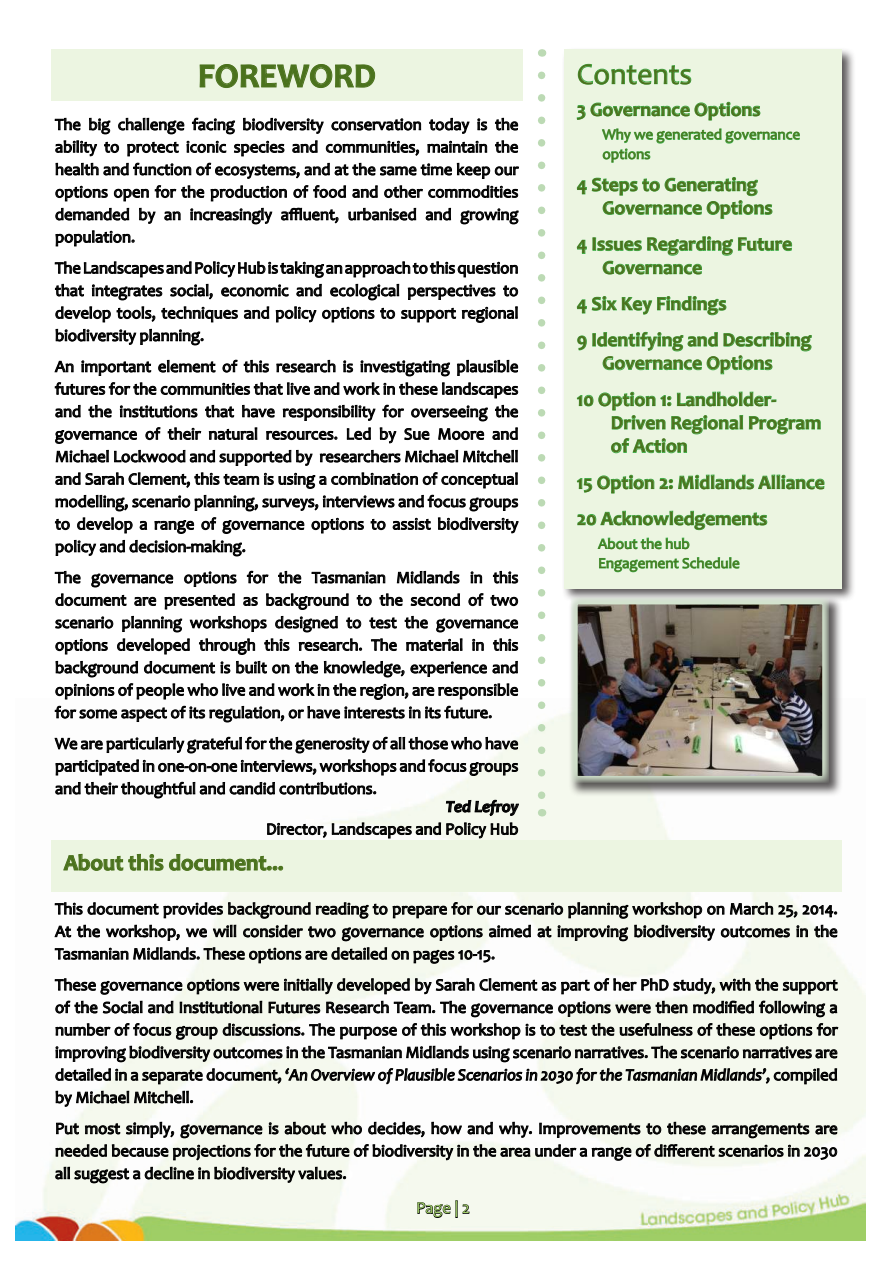
<style>
.page{position:relative;width:893px;height:1263px;background:#fff}
.page>*{position:absolute;margin:0;border:0;box-sizing:border-box;transform-origin:0 0}
.t1{font:700 34.5px "Candara";color:#4b721d}
.t2{font:30px "Candara";color:#4b721d}
.t3{font:700 22.5px "Candara";color:#4b721d}
.t4{font:700 19.5px/23.4px "Candara";color:#4b721d}
.t5{font:16.5px/22.5px "Candara";color:#000;text-align:justify}
.t6{font:italic 700 16.5px "Candara";color:#000}
.t7{font:16.5px "Candara";color:#a0cf67}
.t8{font:15px/19.5px "Candara";color:#4b721d}
.s1{font-style:italic}
</style>
<div class="page">
<img style="left:16px;top:704px;width:849px;height:537px">
<svg style="left:417px;top:1200px;width:53px;height:18px"></svg>
<svg style="left:54px;top:117px;width:465px;height:62px"></svg>
<svg style="left:55px;top:185px;width:464px;height:62px"></svg>
<svg style="left:54px;top:261px;width:464px;height:17px"></svg>
<svg style="left:55px;top:284px;width:463px;height:39px"></svg>
<svg style="left:55px;top:329px;width:149px;height:17px"></svg>
<svg style="left:54px;top:359px;width:464px;height:85px"></svg>
<svg style="left:55px;top:450px;width:258px;height:16px"></svg>
<svg style="left:320px;top:450px;width:198px;height:13px"></svg>
<svg style="left:55px;top:472px;width:464px;height:62px"></svg>
<svg style="left:55px;top:540px;width:191px;height:17px"></svg>
<svg style="left:247px;top:570px;width:22px;height:14px"></svg>
<svg style="left:278px;top:571px;width:23px;height:13px"></svg>
<svg style="left:311px;top:571px;width:75px;height:13px"></svg>
<svg style="left:397px;top:571px;width:63px;height:13px"></svg>
<svg style="left:470px;top:571px;width:12px;height:12px"></svg>
<svg style="left:493px;top:571px;width:25px;height:13px"></svg>
<svg style="left:54px;top:571px;width:183px;height:39px"></svg>
<svg style="left:243px;top:597px;width:15px;height:9px"></svg>
<svg style="left:266px;top:593px;width:83px;height:17px"></svg>
<svg style="left:356px;top:595px;width:16px;height:11px"></svg>
<svg style="left:379px;top:593px;width:24px;height:13px"></svg>
<svg style="left:410px;top:593px;width:50px;height:13px"></svg>
<svg style="left:468px;top:593px;width:16px;height:13px"></svg>
<svg style="left:490px;top:595px;width:28px;height:11px"></svg>
<svg style="left:369px;top:617px;width:28px;height:12px"></svg>
<svg style="left:55px;top:616px;width:307px;height:39px"></svg>
<svg style="left:371px;top:638px;width:26px;height:13px"></svg>
<svg style="left:404px;top:616px;width:114px;height:35px"></svg>
<svg style="left:54px;top:661px;width:464px;height:62px"></svg>
<svg style="left:54px;top:736px;width:465px;height:80px"></svg>
<svg style="left:267px;top:822px;width:251px;height:17px"></svg>
<svg style="left:54px;top:902px;width:784px;height:39px"></svg>
<svg style="left:54px;top:947px;width:441px;height:17px"></svg>
<svg style="left:54px;top:978px;width:784px;height:39px"></svg>
<svg style="left:55px;top:1023px;width:783px;height:39px"></svg>
<svg style="left:55px;top:1068px;width:782px;height:16px"></svg>
<svg style="left:55px;top:1090px;width:138px;height:17px"></svg>
<svg style="left:56px;top:1122px;width:23px;height:12px"></svg>
<svg style="left:85px;top:1121px;width:89px;height:17px"></svg>
<svg style="left:180px;top:1121px;width:182px;height:17px"></svg>
<svg style="left:368px;top:1121px;width:57px;height:16px"></svg>
<svg style="left:431px;top:1121px;width:62px;height:14px"></svg>
<svg style="left:499px;top:1121px;width:33px;height:17px"></svg>
<svg style="left:539px;top:1122px;width:122px;height:16px"></svg>
<svg style="left:667px;top:1121px;width:39px;height:14px"></svg>
<svg style="left:712px;top:1123px;width:126px;height:15px"></svg>
<svg style="left:55px;top:1144px;width:782px;height:39px"></svg>
<svg style="left:538px;top:75px;width:7px;height:726px"></svg>
<div style="left:562px;top:47px;width:294px;height:556px;background:#231f20;opacity:.75"></div>
<div style="left:564px;top:49px;width:278px;height:539px;background:#ecf5e1"></div>
<svg style="left:578px;top:64px;width:113px;height:21px"></svg>
<svg style="left:576px;top:102px;width:185px;height:19px"></svg>
<svg style="left:602px;top:128px;width:198px;height:35px"></svg>
<svg style="left:577px;top:177px;width:196px;height:42px"></svg>
<svg style="left:577px;top:236px;width:215px;height:39px"></svg>
<svg style="left:577px;top:296px;width:150px;height:20px"></svg>
<svg style="left:577px;top:332px;width:235px;height:43px"></svg>
<svg style="left:577px;top:391px;width:244px;height:62px"></svg>
<svg style="left:577px;top:474px;width:248px;height:20px"></svg>
<svg style="left:577px;top:510px;width:190px;height:20px"></svg>
<svg style="left:597px;top:537px;width:93px;height:12px"></svg>
<svg style="left:599px;top:557px;width:141px;height:15px"></svg>
<div style="left:568px;top:595px;width:275px;height:202px;background:#231f20;opacity:.75"></div>
<img style="left:579px;top:605px;width:242px;height:170px">
<div style="left:571px;top:597px;width:258px;height:186px;border:7px solid #d8e9d2"></div>
<div style="left:51px;top:49px;width:472px;height:51px;background:#ecf5e1"></div>
<svg style="left:199px;top:64px;width:176px;height:24px"></svg>
<div style="left:51px;top:841px;width:791px;height:51px;background:#ecf5e1"></div>
<svg style="left:63px;top:854px;width:220px;height:17px"></svg>
<h1 class="t1" style="left:198px;top:54px;width:180px">FOREWORD</h1>
<p class="t5" style="left:55px;top:113px;width:465px">The big challenge facing biodiversity conservation today is the ability to protect iconic species and communities, maintain the health and function of ecosystems, and at the same time keep our options open for the production of food and other commodities demanded by an increasingly affluent, urbanised and growing population.</p>
<p class="t5" style="left:55px;top:256px;width:465px">The Landscapes and Policy Hub is taking an approach to this question that integrates social, economic and ecological perspectives to develop tools, techniques and policy options to support regional biodiversity planning.</p>
<p class="t5" style="left:55px;top:355px;width:465px">An important element of this research is investigating plausible futures for the communities that live and work in these landscapes and the institutions that have responsibility for overseeing the governance of their natural resources. Led by Sue Moore and Michael Lockwood and supported by researchers Michael Mitchell and Sarah Clement, this team is using a combination of conceptual modelling, scenario planning, surveys, interviews and focus groups to develop a range of governance options to assist biodiversity policy and decision-making.</p>
<p class="t5" style="left:55px;top:566px;width:465px">The governance options for the Tasmanian Midlands in this document are presented as background to the second of two scenario planning workshops designed to test the governance options developed through this research. The material in this background document is built on the knowledge, experience and opinions of people who live and work in the region, are responsible for some aspect of its regulation, or have interests in its future.</p>
<p class="t5" style="left:55px;top:732px;width:465px">We are particularly grateful for the generosity of all those who have participated in one-on-one interviews, workshops and focus groups and their thoughtful and candid contributions.</p>
<p class="t6" style="left:446px;top:796px;width:74px">Ted Lefroy</p>
<p class="t5" style="left:266px;top:817px;width:254px">Director, Landscapes and Policy Hub</p>
<h3 class="t3" style="left:64px;top:848px;width:221px">About this document...</h3>
<h2 class="t2" style="left:577px;top:55px;width:117px">Contents</h2>
<p class="t4" style="left:577px;top:97px;width:185px">3 Governance Options</p>
<p class="t8" style="left:602px;top:125px;width:199px">Why we generated governance options</p>
<p class="t4" style="left:602px;top:172px;width:172px;text-indent:-26px">4 Steps to Generating<br>Governance Options</p>
<p class="t4" style="left:602px;top:232px;width:191px;text-indent:-26px">4 Issues Regarding Future<br>Governance</p>
<p class="t4" style="left:577px;top:285px;width:236px;line-height:36.2px">4 Six Key Findings<br>9 Identifying and Describing</p>
<p class="t4" style="left:577px;top:345px;width:201px;line-height:36.2px;text-align:right">Governance Options<br>10 Option 1: Landholder-</p>
<p class="t4" style="left:611px;top:411px;width:212px">Driven Regional Program of Action</p>
<p class="t4" style="left:577px;top:464px;width:249px;line-height:36.2px">15 Option 2: Midlands Alliance<br>20 Acknowledgements</p>
<p class="t8" style="left:598px;top:534px;width:143px">About the hub<br>Engagement Schedule</p>
<p class="t5" style="left:55px;top:897px;width:784px">This document provides background reading to prepare for our scenario planning workshop on March 25, 2014.<br>At the workshop, we will consider two governance options aimed at improving biodiversity outcomes in the Tasmanian Midlands. These options are detailed on pages 10-15.</p>
<p class="t5" style="left:55px;top:973px;width:784px">These governance options were initially developed by Sarah Clement as part of her PhD study, with the support of the Social and Institutional Futures Research Team. The governance options were then modified following a number of focus group discussions. The purpose of this workshop is to test the usefulness of these options for improving biodiversity outcomes in the Tasmanian Midlands using scenario narratives. The scenario narratives are detailed in a separate document, ‘<span class="s1">An Overview of Plausible Scenarios in 2030 for the Tasmanian Midlands’</span>, compiled by Michael Mitchell.</p>
<p class="t5" style="left:55px;top:1117px;width:784px">Put most simply, governance is about who decides, how and why. Improvements to these arrangements are needed because projections for the future of biodiversity in the area under a range of different scenarios in 2030 all suggest a decline in biodiversity values.</p>
<p class="t7" style="left:416px;top:1197px;width:55px">Page | 2</p>
</div>
